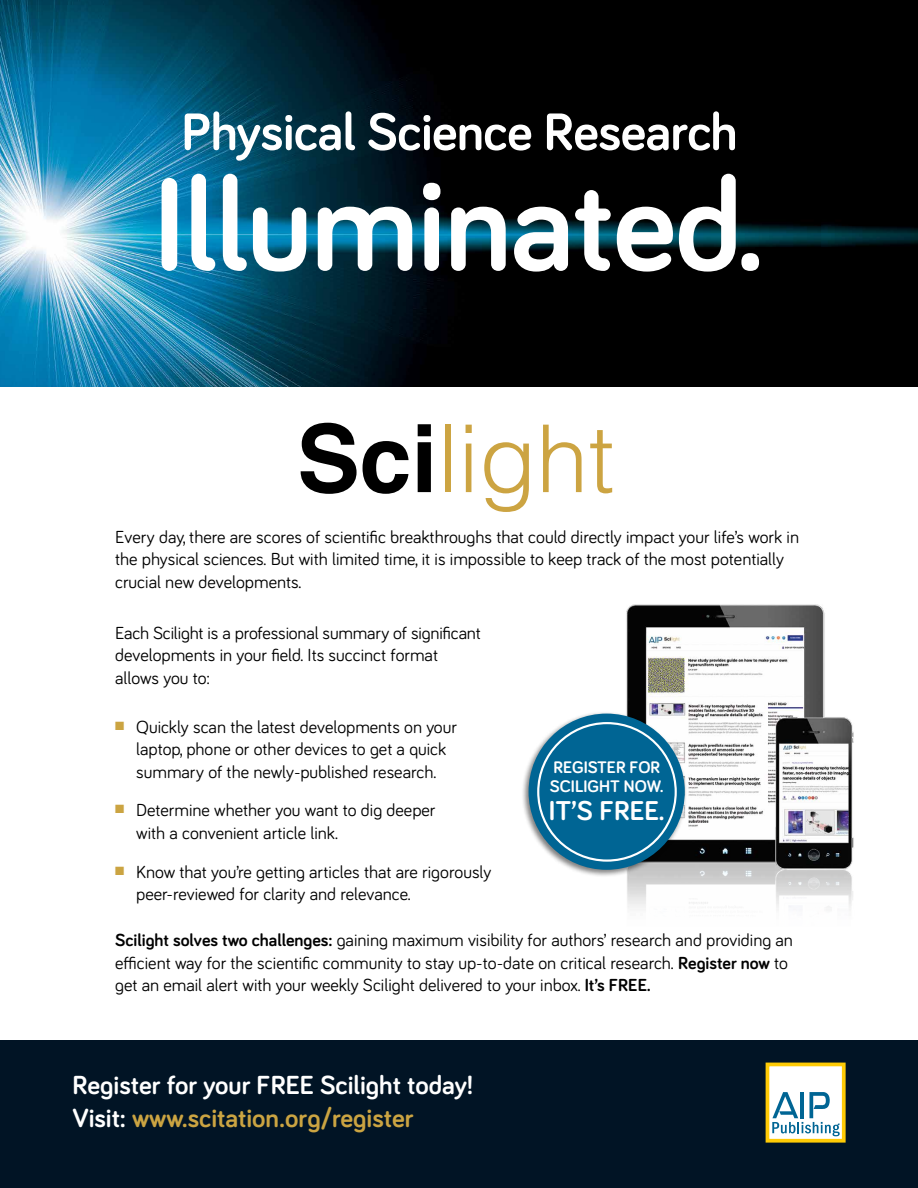
<style>
.page{position:relative;width:918px;height:1188px;background:#fff}
.page>*{position:absolute;margin:0;border:0;box-sizing:border-box;transform-origin:0 0}
.t1{font:700 135px "Bariol";letter-spacing:-.01em;color:#fff}
.t2{font:700 54px "Bariol";letter-spacing:-.01em;color:#fff}
.t3{font:700 28.05px "Bariol";color:#fff}
.t4{font:700 27px/33px "Bariol";color:#fff}
.t5{font:18px/22.5px "Bariol";color:#000}
.t6{font:700 17.25px/19.5px "Bariol";color:#fff}
.s1{font-weight:700}
.s2{color:#cba442}
</style>
<div class="page">
<img style="left:0;top:0;width:918px;height:386px">
<div style="left:0;top:1040px;width:918px;height:148px;background:#011425"></div>
<div style="left:767px;top:1064px;width:77px;height:77px;background:#fff"></div>
<div style="left:766px;top:1063px;width:80px;height:80px;border:4px solid #ffcb05"></div>
<svg style="left:772px;top:1092px;width:68px;height:44px"></svg>
<img style="left:626px;top:604px;width:228px;height:304px">
<div style="left:521px;top:711px;width:167px;height:167px;background:#000;opacity:.5"></div>
<div style="left:529px;top:714px;width:156px;height:156px;background:#006594;border-radius:50%"></div>
<svg style="left:301px;top:423px;width:56px;height:71px"></svg>
<svg style="left:363px;top:441px;width:46px;height:53px"></svg>
<svg style="left:418px;top:424px;width:13px;height:68px"></svg>
<div style="left:445px;top:425px;width:6px;height:67px;background:#cca442"></div>
<svg style="left:466px;top:425px;width:6px;height:67px"></svg>
<svg style="left:484px;top:442px;width:45px;height:70px"></svg>
<svg style="left:543px;top:425px;width:39px;height:67px"></svg>
<svg style="left:590px;top:430px;width:22px;height:63px"></svg>
<h2 class="t2" style="left:181px;top:95px;width:557px">Physical Science Research</h2>
<h1 class="t1" style="left:153px;top:132px;width:613px">Illuminated.</h1>
<p class="t5" style="left:115px;top:525px;width:685px">Every day, there are scores of scientific breakthroughs that could directly impact your life’s work in the physical sciences. But with limited time, it is impossible to keep track of the most potentially crucial new developments.</p>
<p class="t5" style="left:115px;top:620px;width:367px">Each Scilight is a professional summary of significant developments in your field. Its succinct format allows you to:</p>
<p class="t5" style="left:115px;top:715px;width:343px;text-align:center"><sup>■</sup> Quickly scan the latest developments on your laptop, phone or other devices to get a quick summary of the newly-published research.</p>
<p class="t5" style="left:136px;top:798px;width:301px;text-indent:-21px"><sup>■</sup> Determine whether you want to dig deeper with a convenient article link.</p>
<p class="t5" style="left:136px;top:860px;width:357px;text-indent:-21px"><sup>■</sup> Know that you’re getting articles that are rigorously peer-reviewed for clarity and relevance.</p>
<p class="t6" style="left:550px;top:756px;width:115px">REGISTER FOR<br>SCILIGHT NOW.</p>
<h3 class="t3" style="left:549px;top:792px;width:118px">IT’S FREE.</h3>
<p class="t5" style="left:115px;top:928px;width:679px"><span class="s1">Scilight solves two challenges:</span> gaining maximum visibility for authors’ research and providing an efficient way for the scientific community to stay up-to-date on critical research. <span class="s1">Register now</span> to get an email alert with your weekly Scilight delivered to your inbox. <span class="s1">It’s FREE.</span></p>
<h3 class="t4" style="left:72px;top:1067px;width:402px">Register for your FREE Scilight today!<br>Visit: <span class="s2">www.scitation.org/register</span></h3>
</div>
